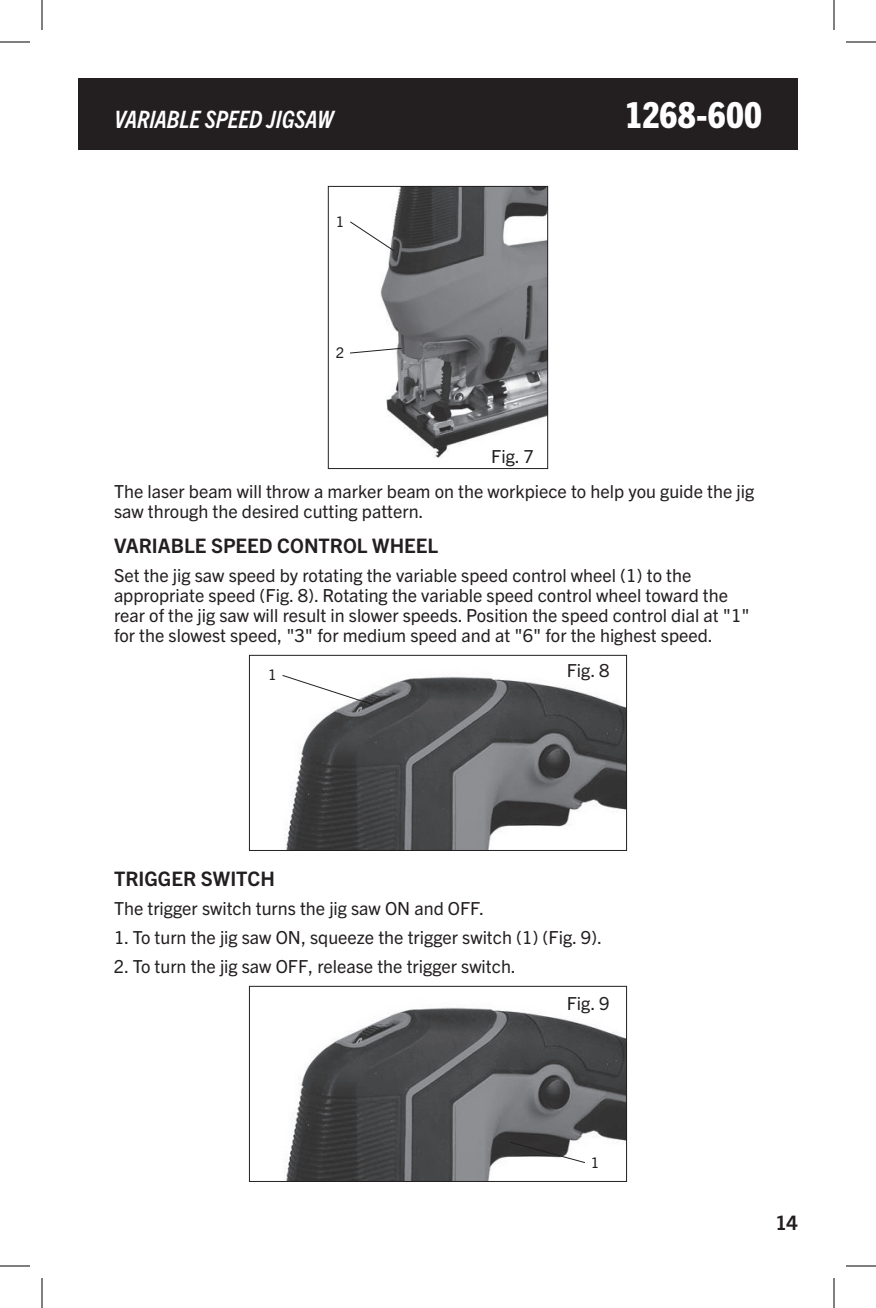
<style>
.page{position:relative;width:876px;height:1308px;background:#fff}
.page>*{position:absolute;margin:0;border:0;box-sizing:border-box;transform-origin:0 0}
.t1{font:800 condensed 36px "Trade Gothic Next LT Pro";letter-spacing:.005em;color:#fff}
.t2{font:italic 700 condensed 24px "Trade Gothic Next LT Pro";letter-spacing:-.005em;color:#fff}
.t3{font:700 20px "Trade Gothic Next LT Pro";color:#231f20}
.t4{font:18px/20px "Trade Gothic Next LT Pro";color:#231f20}
.t5{font:14.8px "Trade Gothic Next LT Pro";color:#231f20}
</style>
<div class="page">
<div style="left:78px;top:78px;width:720px;height:72px;background:#231f20"></div>
<img style="left:380px;top:188px;width:166px;height:270px">
<div style="left:328px;top:186px;width:220px;height:283px;border:1px solid #231f20"></div>
<svg style="left:350px;top:221px;width:45px;height:31px"></svg>
<svg style="left:350px;top:347px;width:52px;height:7px"></svg>
<img style="left:285px;top:676px;width:340px;height:173px">
<div style="left:249px;top:655px;width:378px;height:196px;border:1px solid #231f20"></div>
<svg style="left:282px;top:675px;width:92px;height:31px"></svg>
<img style="left:285px;top:1007px;width:340px;height:173px">
<div style="left:249px;top:986px;width:378px;height:196px;border:1px solid #231f20"></div>
<svg style="left:509px;top:1141px;width:77px;height:23px"></svg>
<div style="left:585px;top:1153px;width:20px;height:19px;background:#fff"></div>
<hr style="left:0;top:42px;width:30px;height:1px;background:#000">
<hr style="left:846px;top:42px;width:30px;height:1px;background:#000">
<hr style="left:0;top:1266px;width:30px;height:1px;background:#000">
<hr style="left:846px;top:1266px;width:30px;height:1px;background:#000">
<hr style="left:42px;top:0;width:1px;height:30px;background:#000">
<hr style="left:42px;top:1278px;width:1px;height:30px;background:#000">
<hr style="left:834px;top:0;width:1px;height:30px;background:#000">
<hr style="left:834px;top:1278px;width:1px;height:30px;background:#000">
<h2 class="t2" style="left:114px;top:103px;width:221px">VARIABLE SPEED JIGSAW</h2>
<h1 class="t1" style="left:625px;top:90px;width:139px">1268-600</h1>
<p class="t5" style="left:336px;top:211px;width:10px">1</p>
<p class="t5" style="left:336px;top:342px;width:10px">2</p>
<p class="t4" style="left:491px;top:445px;width:44px">Fig. 7</p>
<p class="t4" style="left:114px;top:480px;width:642px">The laser beam will throw a marker beam on the workpiece to help you guide the jig saw through the desired cutting pattern.</p>
<p class="t3" style="left:114px;top:532px;width:326px">VARIABLE SPEED CONTROL WHEEL</p>
<p class="t4" style="left:114px;top:564px;width:637px">Set the jig saw speed by rotating the variable speed control wheel (1) to the appropriate speed (Fig. 8). Rotating the variable speed control wheel toward the rear of the jig saw will result in slower speeds. Position the speed control dial at "1" for the slowest speed, "3" for medium speed and at "6" for the highest speed.</p>
<p class="t5" style="left:268px;top:665px;width:10px">1</p>
<p class="t4" style="left:567px;top:659px;width:44px">Fig. 8</p>
<p class="t3" style="left:114px;top:865px;width:162px">TRIGGER SWITCH</p>
<p class="t4" style="left:114px;top:897px;width:372px">The trigger switch turns the jig saw ON and OFF.</p>
<p class="t4" style="left:114px;top:926px;width:490px">1. To turn the jig saw ON, squeeze the trigger switch (1) (Fig. 9).</p>
<p class="t4" style="left:114px;top:955px;width:404px">2. To turn the jig saw OFF, release the trigger switch.</p>
<p class="t4" style="left:567px;top:992px;width:44px">Fig. 9</p>
<p class="t5" style="left:591px;top:1152px;width:10px">1</p>
<p class="t3" style="left:775px;top:1209px;width:24px">14</p>
</div>
